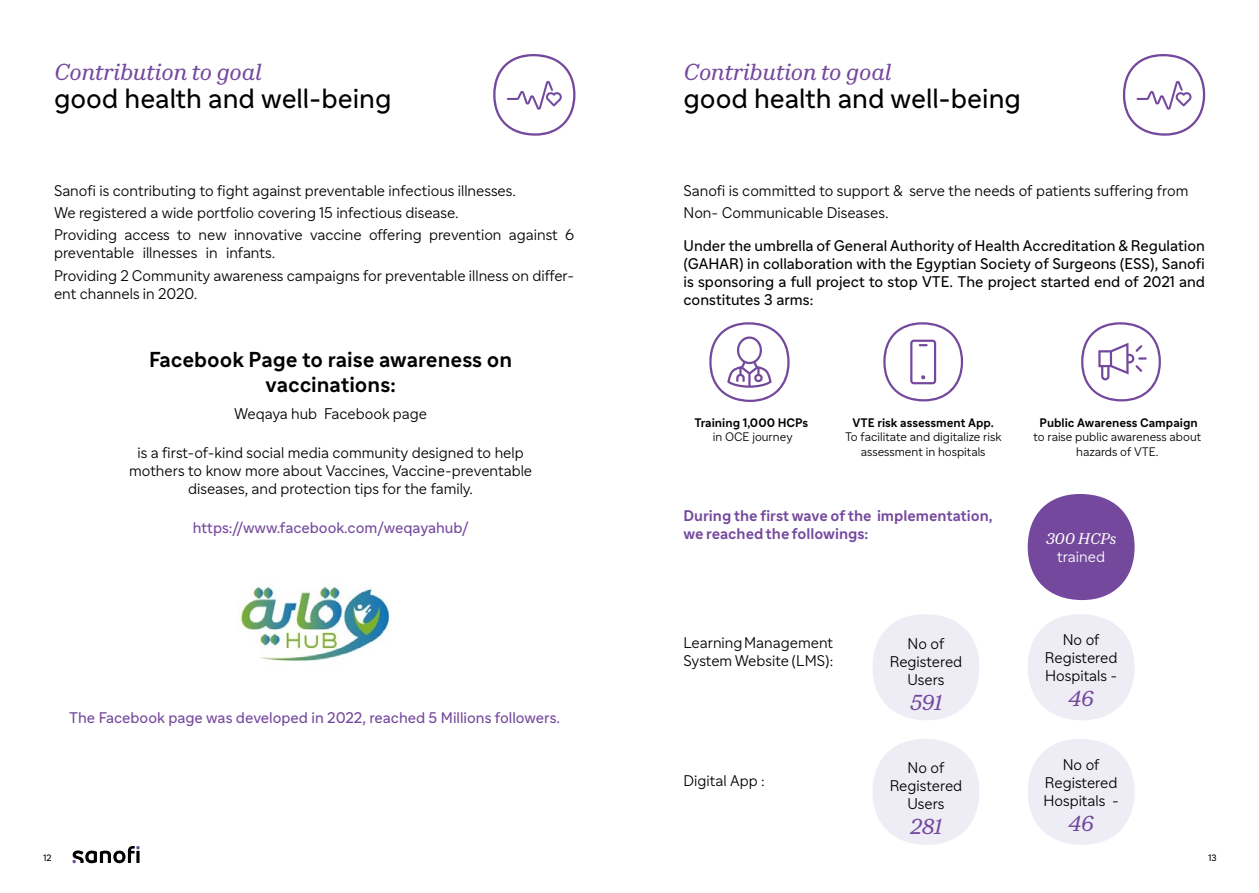
<style>
.page{position:relative;width:1259px;height:893px;background:#fff}
.page>*{position:absolute;margin:0;border:0;box-sizing:border-box;transform-origin:0 0}
.t1{font:27px "Sanofi Sans";color:#000}
.t2{font:italic 22.5px "Sanofi Serif";color:#74489d}
.t3{font:700 21px/25.2px "Sanofi Sans";color:#000;text-align:center}
.t4{font:italic 21px "Sanofi Serif";letter-spacing:-.015em;color:#74489d}
.t5{font:300 15px/18px "Sanofi Sans";color:#000;text-align:center}
.t6{font:15px/18px "Sanofi Sans";color:#000;text-align:justify}
.t7{font:15px "Sanofi Sans";color:#74489d}
.t8{font:700 15px/18px "Sanofi Sans";color:#74489d}
.t9{font:italic 15px "Sanofi Serif";letter-spacing:-.01em;color:#fff}
.t10{font:300 15px "Sanofi Sans";color:#fff}
.t11{font:300 12px/14.4px "Sanofi Sans";color:#000;text-align:center}
.t12{font:700 12px "Sanofi Sans";color:#000}
.t13{font:9px "Sanofi Sans";color:#000}
</style>
<div class="page">
<div style="left:1027px;top:494px;width:107px;height:106px;background:#74489d;border-radius:50%"></div>
<div style="left:872px;top:614px;width:107px;height:106px;background:#eeedf6;border-radius:50%"></div>
<div style="left:872px;top:739px;width:107px;height:106px;background:#eeedf6;border-radius:50%"></div>
<div style="left:1027px;top:614px;width:107px;height:106px;background:#eeedf6;border-radius:50%"></div>
<div style="left:1027px;top:739px;width:107px;height:106px;background:#eeedf6;border-radius:50%"></div>
<img style="left:240px;top:586px;width:150px;height:75px">
<svg style="left:493px;top:54px;width:82px;height:82px"></svg>
<svg style="left:1123px;top:54px;width:82px;height:82px"></svg>
<svg style="left:1081px;top:322px;width:80px;height:79px"></svg>
<svg style="left:709px;top:322px;width:80px;height:80px"></svg>
<svg style="left:883px;top:322px;width:80px;height:79px"></svg>
<svg style="left:72px;top:846px;width:68px;height:17px"></svg>
<h2 class="t2" style="left:54px;top:59px;width:209px">Contribution to goal</h2>
<h2 class="t2" style="left:683px;top:59px;width:209px">Contribution to goal</h2>
<h1 class="t1" style="left:54px;top:81px;width:339px">good health and well-being</h1>
<h1 class="t1" style="left:683px;top:81px;width:339px">good health and well-being</h1>
<p class="t5" style="left:54px;top:179px;width:522px;line-height:22.2px;text-align:left">Sanofi is contributing to fight against preventable infectious illnesses.<br>We registered a wide portfolio covering 15 infectious disease.<br>Providing access to new innovative vaccine offering prevention against 6</p>
<p class="t5" style="left:54px;top:242px;width:522px;line-height:22.2px;text-align:left">preventable illnesses in infants.<br>Providing 2 Community awareness campaigns for preventable illness on differ-</p>
<p class="t5" style="left:54px;top:284px;width:145px">ent channels in 2020.</p>
<h3 class="t3" style="left:149px;top:347px;width:365px">Facebook Page to raise awareness on vaccinations:</h3>
<p class="t5" style="left:234px;top:404px;width:194px">Weqaya hub Facebook page</p>
<p class="t5" style="left:129px;top:443px;width:404px">is a first-of-kind social media community designed to help mothers to know more about Vaccines, Vaccine-preventable diseases, and protection tips for the family.</p>
<p class="t7" style="left:193px;top:519px;width:277px">https://www.facebook.com/weqayahub/</p>
<p class="t7" style="left:69px;top:709px;width:492px">The Facebook page was developed in 2022, reached 5 Millions followers.</p>
<p class="t5" style="left:683px;top:179px;width:506px;line-height:22.2px;text-align:left">Sanofi is committed to support &amp; serve the needs of patients suffering from<br>Non- Communicable Diseases.</p>
<p class="t6" style="left:683px;top:237px;width:523px">Under the umbrella of General Authority of Health Accreditation &amp; Regulation (GAHAR) in collaboration with the Egyptian Society of Surgeons (ESS), Sanofi is sponsoring a full project to stop VTE. The project started end of 2021 and constitutes 3 arms:</p>
<p class="t12" style="left:694px;top:415px;width:115px">Training 1,000 HCPs</p>
<p class="t11" style="left:712px;top:430px;width:81px">in OCE journey</p>
<p class="t12" style="left:852px;top:415px;width:143px">VTE risk assessment App.</p>
<p class="t11" style="left:845px;top:430px;width:158px">To facilitate and digitalize risk assessment in hospitals</p>
<p class="t8" style="left:683px;top:507px;width:311px">During the first wave of the implementation, we reached the followings:</p>
<p class="t5" style="left:683px;top:634px;width:151px;text-align:left">Learning Management<br>System Website (LMS):</p>
<p class="t5" style="left:889px;top:634px;width:74px">No of<br>Registered<br>Users</p>
<h3 class="t4" style="left:910px;top:690px;width:33px">591</h3>
<p class="t5" style="left:683px;top:771px;width:83px">Digital App :</p>
<p class="t5" style="left:889px;top:759px;width:74px">No of<br>Registered<br>Users</p>
<h3 class="t4" style="left:910px;top:814px;width:33px">281</h3>
<p class="t12" style="left:1039px;top:415px;width:160px">Public Awareness Campaign</p>
<p class="t11" style="left:1033px;top:430px;width:169px">to raise public awareness about hazards of VTE.</p>
<p class="t9" style="left:1046px;top:530px;width:72px">300 HCPs</p>
<p class="t10" style="left:1057px;top:548px;width:49px">trained</p>
<p class="t5" style="left:1045px;top:631px;width:74px">No of<br>Registered<br>Hospitals -</p>
<h3 class="t4" style="left:1068px;top:686px;width:27px">46</h3>
<p class="t5" style="left:1043px;top:755px;width:77px">No of<br>Registered<br>Hospitals -</p>
<h3 class="t4" style="left:1068px;top:811px;width:27px">46</h3>
<p class="t13" style="left:43px;top:852px;width:10px">12</p>
<p class="t13" style="left:1208px;top:852px;width:10px">13</p>
</div>
